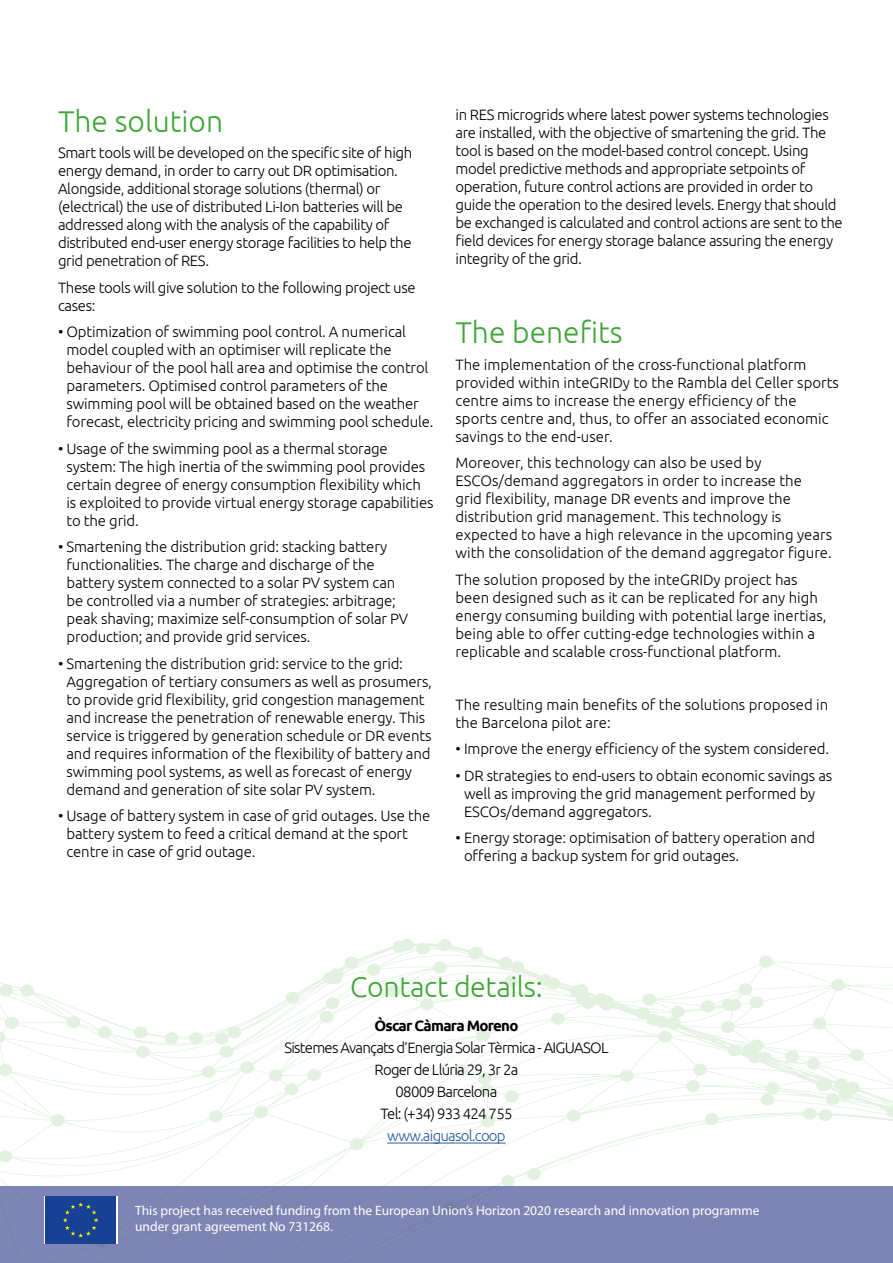
<style>
.page{position:relative;width:893px;height:1263px;background:#fff}
.page>*{position:absolute;margin:0;border:0;box-sizing:border-box;transform-origin:0 0}
.t1{font:300 30px "Ubuntu";color:#3fa535}
.t2{font:300 28.5px "Ubuntu";letter-spacing:-.01em;color:#3fa535}
.t3{font:300 15px/18px "Ubuntu";letter-spacing:-.01em;color:#000}
.t4{font:300 15px/22px "Ubuntu";letter-spacing:-.05em;color:#000;text-align:center}
.t5{font:700 15px "Ubuntu";letter-spacing:-.05em;color:#000}
.t6{font:300 15px "Ubuntu";letter-spacing:-.05em;color:#275b9b}
.t7{font:13.5px/16.2px "Myriad Pro";color:#fff}
</style>
<div class="page">
<svg style="left:323px;top:955px;width:570px;height:90px"></svg>
<svg style="left:353px;top:939px;width:385px;height:106px"></svg>
<svg style="left:0;top:976px;width:735px;height:69px"></svg>
<svg style="left:0;top:1045px;width:893px;height:141px"></svg>
<div style="left:0;top:1186px;width:893px;height:77px;background:#7e85b4"></div>
<div style="left:44px;top:1197px;width:73px;height:47px;background:#fff"></div>
<div style="left:45px;top:1197px;width:71px;height:47px;background:#164194"></div>
<svg style="left:63px;top:1202px;width:36px;height:36px"></svg>
<hr style="left:387px;top:1142px;width:119px;height:1px;background:#275b9b">
<h1 class="t1" style="left:58px;top:103px;width:167px">The solution</h1>
<p class="t3" style="left:58px;top:143px;width:356px">Smart tools will be developed on the specific site of high energy demand, in order to carry out DR optimisation.<br>Alongside, additional storage solutions (thermal) or (electrical) the use of distributed Li-Ion batteries will be addressed along with the analysis of the capability of distributed end-user energy storage facilities to help the grid penetration of RES.</p>
<p class="t3" style="left:58px;top:278px;width:359px">These tools will give solution to the following project use cases:</p>
<p class="t3" style="left:67px;top:323px;width:368px;text-indent:-9px">• Optimization of swimming pool control. A numerical model coupled with an optimiser will replicate the behaviour of the pool hall area and optimise the control parameters. Optimised control parameters of the swimming pool will be obtained based on the weather forecast, electricity pricing and swimming pool schedule.</p>
<p class="t3" style="left:67px;top:439px;width:368px;text-indent:-9px">• Usage of the swimming pool as a thermal storage system: The high inertia of the swimming pool provides certain degree of energy consumption flexibility which is exploited to provide virtual energy storage capabilities to the grid.</p>
<p class="t3" style="left:67px;top:538px;width:343px;text-indent:-9px">• Smartening the distribution grid: stacking battery functionalities. The charge and discharge of the battery system connected to a solar PV system can be controlled via a number of strategies: arbitrage; peak shaving; maximize self-consumption of solar PV production; and provide grid services.</p>
<p class="t3" style="left:67px;top:654px;width:367px;text-indent:-9px">• Smartening the distribution grid: service to the grid:<br>Aggregation of tertiary consumers as well as prosumers, to provide grid flexibility, grid congestion management and increase the penetration of renewable energy. This service is triggered by generation schedule or DR events and requires information of the flexibility of battery and swimming pool systems, as well as forecast of energy demand and generation of site solar PV system.</p>
<p class="t3" style="left:67px;top:807px;width:365px;text-indent:-9px">• Usage of battery system in case of grid outages. Use the battery system to feed a critical demand at the sport centre in case of grid outage.</p>
<p class="t3" style="left:455px;top:105px;width:389px">in RES microgrids where latest power systems technologies are installed, with the objective of smartening the grid. The tool is based on the model-based control concept. Using model predictive methods and appropriate setpoints of operation, future control actions are provided in order to guide the operation to the desired levels. Energy that should be exchanged is calculated and control actions are sent to the field devices for energy storage balance assuring the energy integrity of the grid.</p>
<h1 class="t1" style="left:455px;top:315px;width:169px">The benefits</h1>
<p class="t3" style="left:455px;top:355px;width:385px">The implementation of the cross-functional platform provided within inteGRIDy to the Rambla del Celler sports centre aims to increase the energy efficiency of the sports centre and, thus, to offer an associated economic savings to the end-user.</p>
<p class="t3" style="left:455px;top:454px;width:378px">Moreover, this technology can also be used by ESCOs/demand aggregators in order to increase the grid flexibility, manage DR events and improve the distribution grid management. This technology is expected to have a high relevance in the upcoming years with the consolidation of the demand aggregator figure.</p>
<p class="t3" style="left:455px;top:570px;width:372px">The solution proposed by the inteGRIDy project has been designed such as it can be replicated for any high energy consuming building with potential large inertias, being able to offer cutting-edge technologies within a replicable and scalable cross-functional platform.</p>
<p class="t3" style="left:455px;top:695px;width:374px">The resulting main benefits of the solutions proposed in the Barcelona pilot are:</p>
<p class="t3" style="left:455px;top:740px;width:375px">• Improve the energy efficiency of the system considered.</p>
<p class="t3" style="left:464px;top:766px;width:370px;text-indent:-9px">• DR strategies to end-users to obtain economic savings as well as improving the grid management performed by<br>ESCOs/demand aggregators.</p>
<p class="t3" style="left:464px;top:829px;width:353px;text-indent:-9px">• Energy storage: optimisation of battery operation and offering a backup system for grid outages.</p>
<h2 class="t2" style="left:350px;top:970px;width:194px">Contact details:</h2>
<p class="t5" style="left:375px;top:1017px;width:145px">Òscar Càmara Moreno</p>
<p class="t4" style="left:284px;top:1037px;width:326px">Sistemes Avançats d’Energia Solar Tèrmica - AIGUASOL<br>Roger de Llúria 29, 3r 2a<br>08009 Barcelona<br>Tel: (+34) 933 424 755</p>
<p class="t6" style="left:387px;top:1127px;width:120px">www.aiguasol.coop</p>
<p class="t7" style="left:135px;top:1202px;width:626px">This project has received funding from the European Union’s Horizon 2020 research and innovation programme under grant agreement No 731268.</p>
</div>
